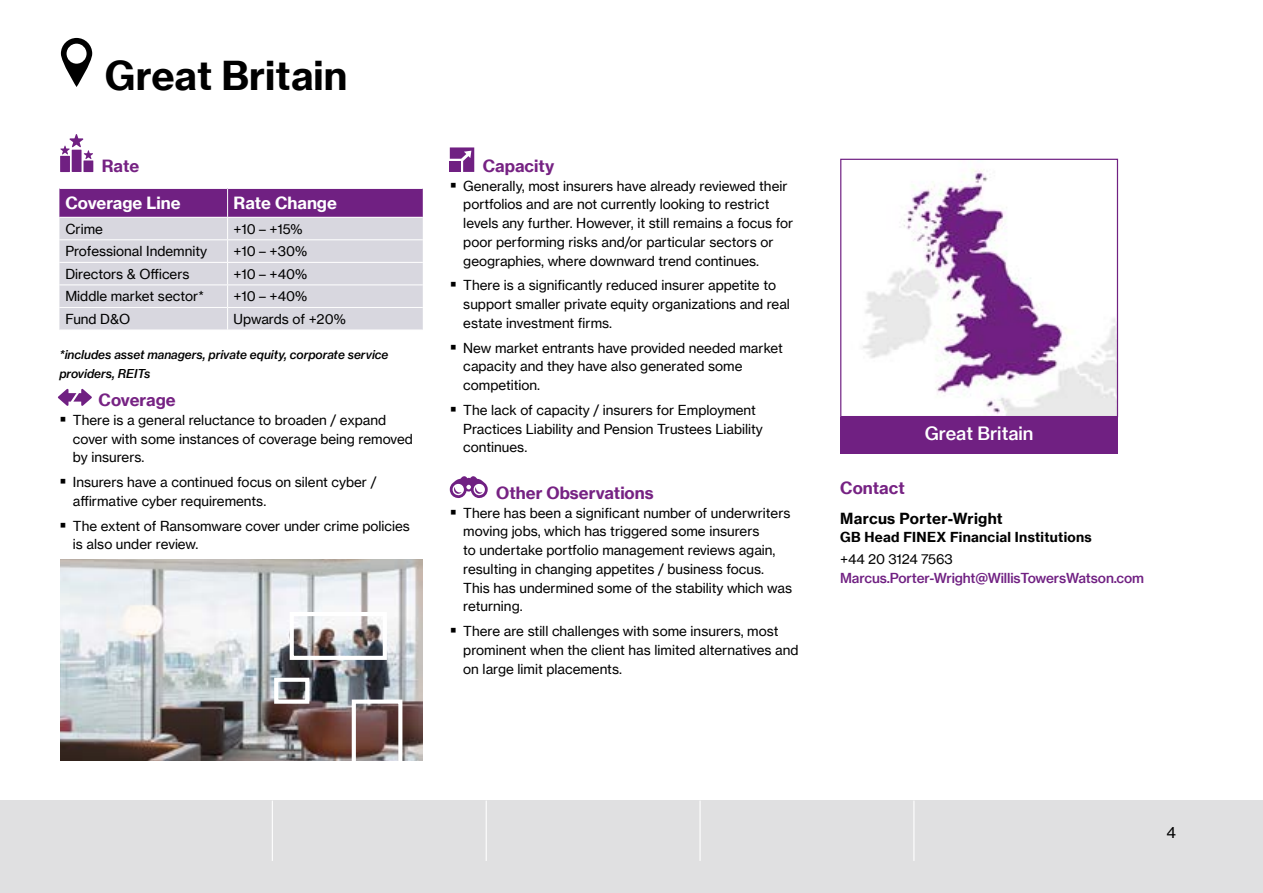
<style>
.page{position:relative;width:1263px;height:893px;background:#fff}
.page>*{position:absolute;margin:0;border:0;box-sizing:border-box;transform-origin:0 0}
.t1{font:39px "N Haas Grotesk TX Pro 75 Bd";color:#000}
.t2{font:18px "N Haas Grotesk TX Pro 65 Md";color:#fff}
.t3{font:16.5px "N Haas Grotesk TX Pro 75 Bd";color:#762283}
.t4{font:16.5px "N Haas Grotesk TX Pro 75 Bd";color:#fff}
.t5{font:15.3px "N Haas Grotesk TX Pro 55 Rg";color:#000}
.t6{font:15px "N Haas Grotesk TX Pro 75 Bd";letter-spacing:.02em;color:#000}
.t7{font:13.5px/18.8px "N Haas Grotesk TX Pro 55 Rg";color:#000}
.t8{font:13.5px "N Haas Grotesk TX Pro 65 Md";letter-spacing:-.01em;color:#702082}
.t9{font:13.5px "N Haas Grotesk TX Pro 75 Bd";letter-spacing:.02em;color:#000}
.t10{font:12px/18.8px "N Haas Grotesk TX Pro 66 Md It";color:#000}
</style>
<div class="page">
<div style="left:0;top:800px;width:1263px;height:93px;background:#e0e0e1"></div>
<svg style="left:59px;top:188px;width:364px;height:142px;background:#c6b5ce"></svg>
<svg style="left:61px;top:38px;width:31px;height:49px"></svg>
<svg style="left:58px;top:389px;width:34px;height:17px"></svg>
<svg style="left:450px;top:147px;width:24px;height:25px"></svg>
<img style="left:863px;top:169px;width:253px;height:246px">
<div style="left:840px;top:159px;width:278px;height:258px;border:1px solid #702082"></div>
<div style="left:840px;top:417px;width:278px;height:37px;background:#702082"></div>
<div style="left:72px;top:150px;width:10px;height:22px;background:#702082"></div>
<svg style="left:60px;top:134px;width:33px;height:25px"></svg>
<div style="left:60px;top:156px;width:10px;height:16px;background:#702082"></div>
<div style="left:83px;top:160px;width:10px;height:12px;background:#702082"></div>
<svg style="left:450px;top:476px;width:38px;height:22px"></svg>
<img style="left:60px;top:559px;width:363px;height:201px">
<div style="left:274px;top:678px;width:35px;height:26px;border:4px solid #fff"></div>
<div style="left:290px;top:612px;width:97px;height:48px;border:4px solid #fff"></div>
<div style="left:352px;top:700px;width:50px;height:69px;border:4px solid #fff"></div>
<hr style="left:272px;top:801px;width:1px;height:60px;background:#fff">
<hr style="left:486px;top:801px;width:1px;height:60px;background:#fff">
<hr style="left:699px;top:801px;width:2px;height:60px;background:#fff">
<hr style="left:913px;top:801px;width:1px;height:60px;background:#fff">
<h1 class="t1" style="left:105px;top:51px;width:244px">Great Britain</h1>
<p class="t3" style="left:102px;top:156px;width:39px">Rate</p>
<p class="t4" style="left:65px;top:193px;width:117px">Coverage Line</p>
<p class="t4" style="left:234px;top:193px;width:105px">Rate Change</p>
<p class="t7" style="left:65px;top:219px;width:39px">Crime</p>
<p class="t7" style="left:234px;top:219px;width:71px">+10 – +15%</p>
<p class="t7" style="left:65px;top:242px;width:143px">Professional Indemnity</p>
<p class="t7" style="left:234px;top:242px;width:75px">+10 – +30%</p>
<p class="t7" style="left:65px;top:265px;width:126px">Directors &amp; Officers</p>
<p class="t7" style="left:234px;top:265px;width:75px">+10 – +40%</p>
<p class="t7" style="left:65px;top:287px;width:140px">Middle market sector*</p>
<p class="t7" style="left:234px;top:287px;width:75px">+10 – +40%</p>
<p class="t7" style="left:65px;top:310px;width:66px">Fund D&amp;O</p>
<p class="t7" style="left:234px;top:310px;width:114px">Upwards of +20%</p>
<p class="t10" style="left:59px;top:345px;width:331px">*includes asset managers, private equity, corporate service providers, REITs</p>
<p class="t3" style="left:99px;top:390px;width:79px">Coverage</p>
<p class="t7" style="left:73px;top:411px;width:342px">There is a general reluctance to broaden / expand cover with some instances of coverage being removed by insurers.</p>
<p class="t7" style="left:73px;top:473px;width:305px">Insurers have a continued focus on silent cyber / affirmative cyber requirements.</p>
<p class="t7" style="left:73px;top:516px;width:338px">The extent of Ransomware cover under crime policies is also under review.</p>
<p class="t3" style="left:483px;top:155px;width:73px">Capacity</p>
<p class="t7" style="left:463px;top:176px;width:332px">Generally, most insurers have already reviewed their portfolios and are not currently looking to restrict levels any further. However, it still remains a focus for poor performing risks and/or particular sectors or geographies, where downward trend continues.</p>
<p class="t7" style="left:463px;top:276px;width:328px">There is a significantly reduced insurer appetite to support smaller private equity organizations and real estate investment firms.</p>
<p class="t7" style="left:463px;top:338px;width:321px">New market entrants have provided needed market capacity and they have also generated some competition.</p>
<p class="t7" style="left:463px;top:401px;width:301px">The lack of capacity / insurers for Employment<br>Practices Liability and Pension Trustees Liability continues.</p>
<p class="t3" style="left:496px;top:482px;width:159px">Other Observations</p>
<p class="t7" style="left:463px;top:503px;width:330px">There has been a significant number of underwriters moving jobs, which has triggered some insurers<br>to undertake portfolio management reviews again, resulting in changing appetites / business focus.<br>This has undermined some of the stability which was returning.</p>
<p class="t7" style="left:463px;top:622px;width:337px">There are still challenges with some insurers, most prominent when the client has limited alternatives and on large limit placements.</p>
<h2 class="t2" style="left:925px;top:422px;width:110px">Great Britain</h2>
<p class="t3" style="left:840px;top:477px;width:66px">Contact</p>
<p class="t6" style="left:840px;top:509px;width:164px">Marcus Porter-Wright</p>
<p class="t9" style="left:840px;top:528px;width:253px">GB Head FINEX Financial Institutions</p>
<p class="t7" style="left:840px;top:550px;width:114px">+44 20 3124 7563</p>
<p class="t8" style="left:840px;top:570px;width:305px">Marcus.Porter-Wright@WillisTowersWatson.com</p>
<p class="t5" style="left:1166px;top:823px;width:11px">4</p>
</div>
